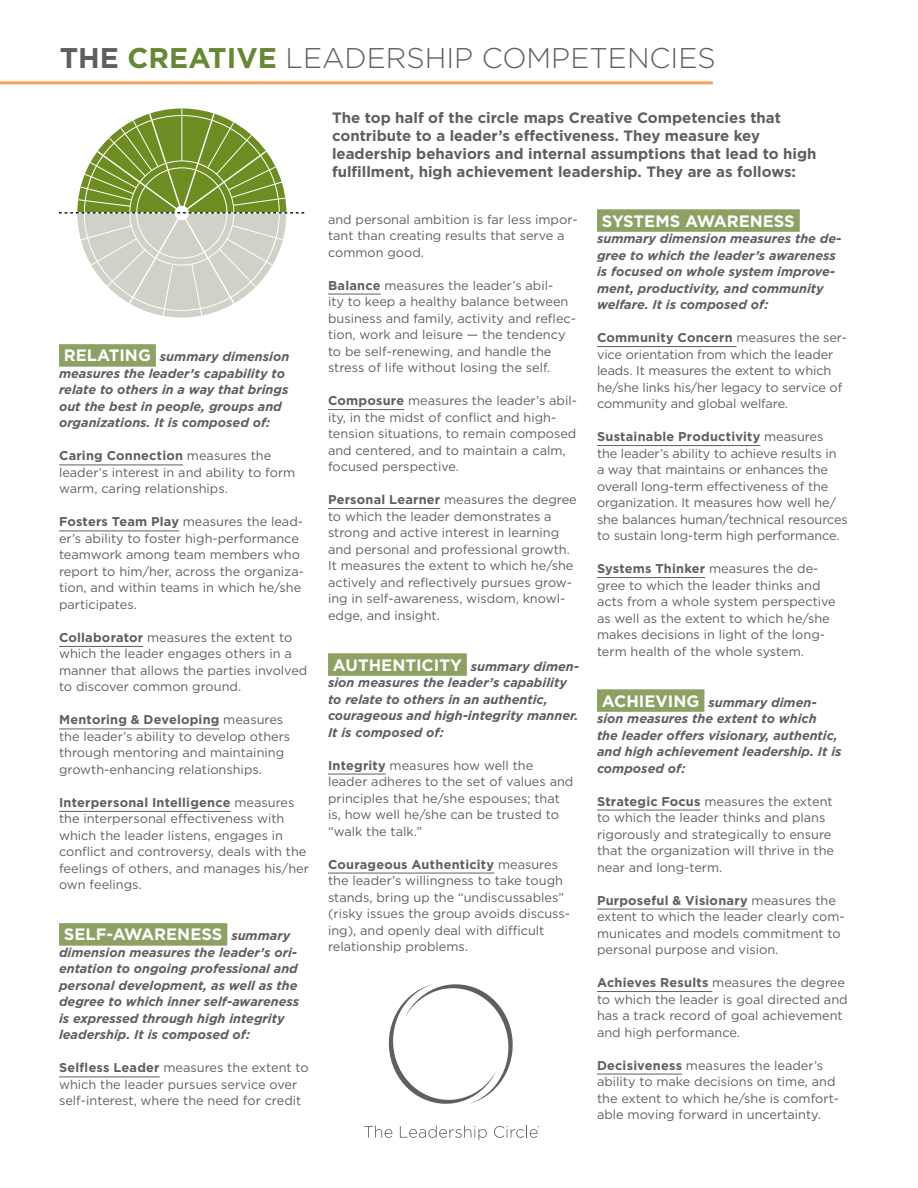
<style>
.page{position:relative;width:918px;height:1188px;background:#fff}
.page>*{position:absolute;margin:0;border:0;box-sizing:border-box;transform-origin:0 0}
.Paragraph_Style_1{font:300 28.5px "Gotham";color:#5f5f62}
.Paragraph_Style_1-2{font:700 16.5px "Gotham";color:#fff}
.Paragraph_Style_1-3{font:700 15px/18px "Gotham";color:#5f5f62}
.Paragraph_Style_1-4{font:12.75px/16.5px "Gotham";color:#5f5f62}
.Paragraph_Style_1-5{font:italic 700 12.75px/16.5px "Gotham";color:#5f5f62}
.s1{font-weight:700}
.s2{font-weight:700;color:#668835}
.s3{font-style:normal;font-size:16.5px;color:#fff}
.s4{font-style:italic;font-size:12.75px;color:#5f5f62}
</style>
<div class="page">
<div style="left:59px;top:344px;width:97px;height:23px;background:#8da164"></div>
<hr style="left:59px;top:465px;width:124px;height:1px;background:#5f5f62">
<hr style="left:59px;top:531px;width:120px;height:1px;background:#5f5f62">
<hr style="left:59px;top:646px;width:84px;height:1px;background:#5f5f62">
<hr style="left:59px;top:729px;width:160px;height:1px;background:#5f5f62">
<hr style="left:59px;top:811px;width:172px;height:1px;background:#5f5f62">
<div style="left:59px;top:923px;width:168px;height:23px;background:#8da164"></div>
<hr style="left:59px;top:1077px;width:101px;height:1px;background:#5f5f62">
<hr style="left:328px;top:294px;width:53px;height:1px;background:#5f5f62">
<hr style="left:328px;top:409px;width:76px;height:1px;background:#5f5f62">
<hr style="left:328px;top:508px;width:112px;height:1px;background:#5f5f62">
<div style="left:328px;top:653px;width:139px;height:23px;background:#8da164"></div>
<hr style="left:328px;top:774px;width:58px;height:1px;background:#5f5f62">
<hr style="left:328px;top:873px;width:166px;height:1px;background:#5f5f62">
<div style="left:597px;top:209px;width:203px;height:23px;background:#8da164"></div>
<hr style="left:597px;top:346px;width:140px;height:1px;background:#5f5f62">
<hr style="left:597px;top:445px;width:163px;height:1px;background:#5f5f62">
<hr style="left:597px;top:577px;width:108px;height:1px;background:#5f5f62">
<div style="left:597px;top:689px;width:107px;height:23px;background:#8da164"></div>
<hr style="left:597px;top:810px;width:104px;height:1px;background:#5f5f62">
<hr style="left:597px;top:909px;width:151px;height:1px;background:#5f5f62">
<hr style="left:597px;top:991px;width:115px;height:1px;background:#5f5f62">
<hr style="left:597px;top:1074px;width:85px;height:1px;background:#5f5f62">
<svg style="left:59px;top:108px;width:246px;height:210px"></svg>
<hr style="left:0;top:81px;width:713px;height:3px;background:#f8a15c">
<svg style="left:364px;top:1126px;width:28px;height:12px"></svg>
<svg style="left:400px;top:1126px;width:87px;height:14px"></svg>
<svg style="left:388px;top:984px;width:125px;height:120px"></svg>
<svg style="left:494px;top:1126px;width:46px;height:12px"></svg>
<p class="Paragraph_Style_1" style="left:60px;top:40px;width:657px"><span class="s1">THE</span> <span class="s2">CREATIVE</span> LEADERSHIP COMPETENCIES</p>
<p class="Paragraph_Style_1-5" style="left:59px;top:349px;width:232px;text-indent:5px"><span class="s3">RELATING</span> summary dimension measures the leader’s capability to relate to others in a way that brings out the best in people, groups and organizations. It is composed of:</p>
<p class="Paragraph_Style_1-4" style="left:59px;top:447px;width:238px"><span class="s1">Caring Connection</span> measures the leader’s interest in and ability to form warm, caring relationships.</p>
<p class="Paragraph_Style_1-4" style="left:59px;top:513px;width:246px"><span class="s1">Fosters Team Play</span> measures the lead&shy;er’s ability to foster high-performance teamwork among team members who report to him/her, across the organiza&shy;tion, and within teams in which he/she participates.</p>
<p class="Paragraph_Style_1-4" style="left:59px;top:629px;width:250px"><span class="s1">Collaborator</span> measures the extent to which the leader engages others in a manner that allows the parties involved to discover common ground.</p>
<p class="Paragraph_Style_1-4" style="left:59px;top:711px;width:233px"><span class="s1">Mentoring &amp; Developing</span> measures the leader’s ability to develop others through mentoring and maintaining growth-enhancing relationships.</p>
<p class="Paragraph_Style_1-4" style="left:59px;top:794px;width:251px"><span class="s1">Interpersonal Intelligence</span> measures the interpersonal effectiveness with which the leader listens, engages in conflict and controversy, deals with the feelings of others, and manages his/her own feelings.</p>
<p class="Paragraph_Style_1-2" style="left:64px;top:924px;width:228px">SELF-AWARENESS <span class="s4">summary</span></p>
<p class="Paragraph_Style_1-5" style="left:59px;top:944px;width:242px">dimension measures the leader’s ori&shy;entation to ongoing professional and personal development, as well as the degree to which inner self-awareness is expressed through high integrity leadership. It is composed of:</p>
<p class="Paragraph_Style_1-4" style="left:59px;top:1059px;width:251px"><span class="s1">Selfless Leader</span> measures the extent to which the leader pursues service over self-interest, where the need for credit</p>
<p class="Paragraph_Style_1-3" style="left:332px;top:109px;width:486px">The top half of the circle maps Creative Competencies that contribute to a leader’s effectiveness. They measure key leadership behaviors and internal assumptions that lead to high fulfillment, high achievement leadership. They are as follows:</p>
<p class="Paragraph_Style_1-4" style="left:328px;top:211px;width:251px">and personal ambition is far less impor&shy;tant than creating results that serve a common good.</p>
<p class="Paragraph_Style_1-4" style="left:328px;top:277px;width:249px"><span class="s1">Balance</span> measures the leader’s abil-<br>ity to keep a healthy balance between business and family, activity and reflec&shy;tion, work and leisure — the tendency to be self-renewing, and handle the stress of life without losing the self.</p>
<p class="Paragraph_Style_1-4" style="left:328px;top:392px;width:250px"><span class="s1">Composure</span> measures the leader’s abil&shy;ity, in the midst of conflict and high&shy;tension situations, to remain composed and centered, and to maintain a calm, focused perspective.</p>
<p class="Paragraph_Style_1-4" style="left:328px;top:491px;width:250px"><span class="s1">Personal Learner</span> measures the degree to which the leader demonstrates a strong and active interest in learning and personal and professional growth.<br>It measures the extent to which he/she actively and reflectively pursues grow&shy;ing in self-awareness, wisdom, knowl&shy;edge, and insight.</p>
<p class="Paragraph_Style_1-5" style="left:328px;top:658px;width:252px;text-indent:5px"><span class="s3">AUTHENTICITY</span> summary dimen&shy;sion measures the leader’s capability to relate to others in an authentic, courageous and high-integrity manner.<br>It is composed of:</p>
<p class="Paragraph_Style_1-4" style="left:328px;top:757px;width:247px"><span class="s1">Integrity</span> measures how well the leader adheres to the set of values and principles that he/she espouses; that is, how well he/she can be trusted to “walk the talk.”</p>
<p class="Paragraph_Style_1-4" style="left:328px;top:856px;width:243px"><span class="s1">Courageous Authenticity</span> measures the leader’s willingness to take tough stands, bring up the “undiscussables” (risky issues the group avoids discuss&shy;ing), and openly deal with difficult relationship problems.</p>
<p class="Paragraph_Style_1-2" style="left:602px;top:210px;width:194px">SYSTEMS AWARENESS</p>
<p class="Paragraph_Style_1-5" style="left:597px;top:230px;width:246px">summary dimension measures the de&shy;gree to which the leader’s awareness is focused on whole system improve&shy;ment, productivity, and community welfare. It is composed of:</p>
<p class="Paragraph_Style_1-4" style="left:597px;top:329px;width:252px"><span class="s1">Community Concern</span> measures the ser&shy;vice orientation from which the leader leads. It measures the extent to which he/she links his/her legacy to service of community and global welfare.</p>
<p class="Paragraph_Style_1-4" style="left:597px;top:428px;width:252px"><span class="s1">Sustainable Productivity</span> measures<br>the leader’s ability to achieve results in<br>a way that maintains or enhances the overall long-term effectiveness of the organization. It measures how well he/ she balances human/technical resources to sustain long-term high performance.</p>
<p class="Paragraph_Style_1-4" style="left:597px;top:560px;width:240px"><span class="s1">Systems Thinker</span> measures the de&shy;gree to which the leader thinks and acts from a whole system perspective as well as the extent to which he/she makes decisions in light of the long&shy;term health of the whole system.</p>
<p class="Paragraph_Style_1-5" style="left:597px;top:694px;width:246px;text-indent:5px"><span class="s3">ACHIEVING</span> summary dimen&shy;sion measures the extent to which<br>the leader offers visionary, authentic, and high achievement leadership. It is composed of:</p>
<p class="Paragraph_Style_1-4" style="left:597px;top:793px;width:239px"><span class="s1">Strategic Focus</span> measures the extent to which the leader thinks and plans rigorously and strategically to ensure that the organization will thrive in the near and long-term.</p>
<p class="Paragraph_Style_1-4" style="left:597px;top:892px;width:249px"><span class="s1">Purposeful &amp; Visionary</span> measures the extent to which the leader clearly com&shy;municates and models commitment to personal purpose and vision.</p>
<p class="Paragraph_Style_1-4" style="left:597px;top:974px;width:252px"><span class="s1">Achieves Results</span> measures the degree to which the leader is goal directed and has a track record of goal achievement and high performance.</p>
<p class="Paragraph_Style_1-4" style="left:597px;top:1057px;width:244px"><span class="s1">Decisiveness</span> measures the leader’s ability to make decisions on time, and the extent to which he/she is comfort&shy;able moving forward in uncertainty.</p>
</div>
